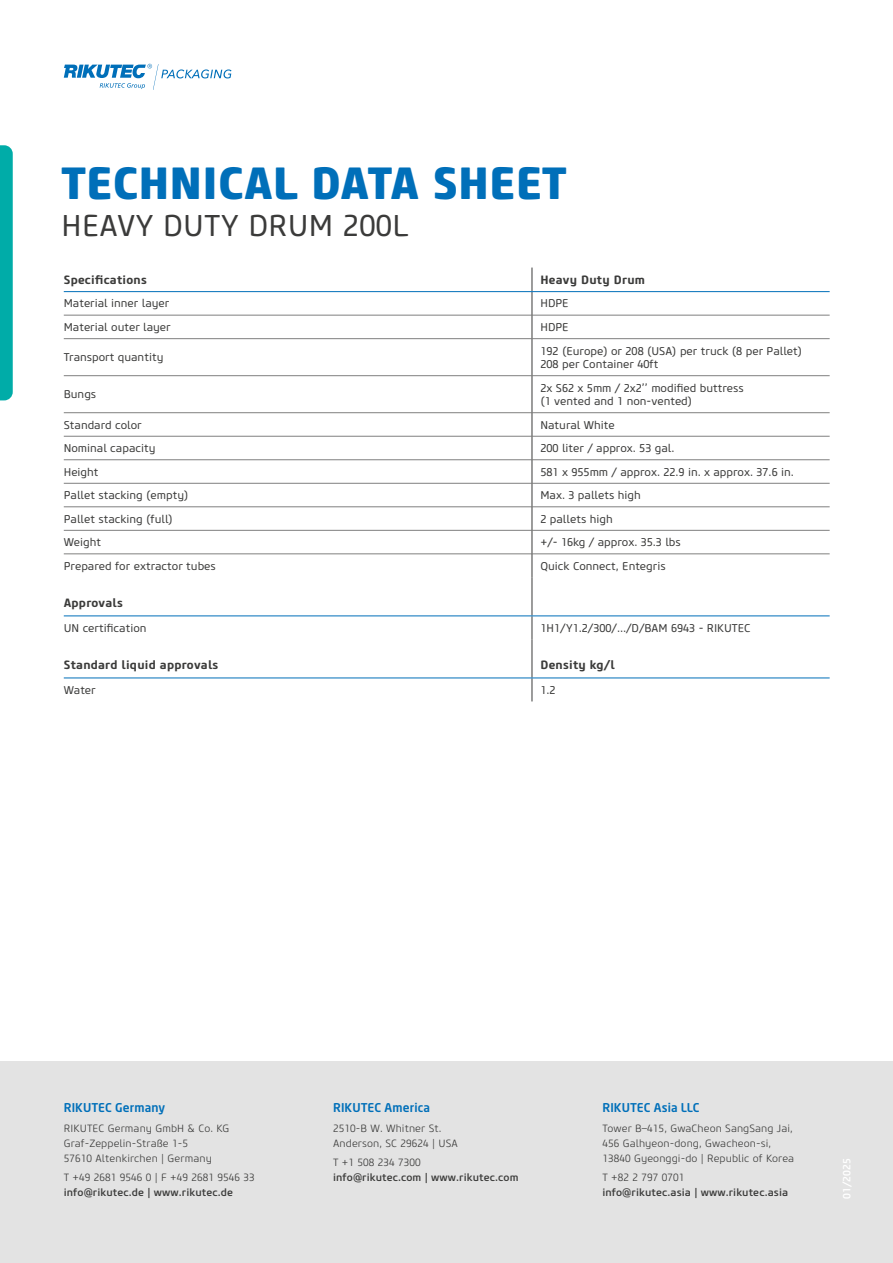
<style>
.page{position:relative;width:893px;height:1263px;background:#fff}
.page>*{position:absolute;margin:0;border:0;box-sizing:border-box;transform-origin:0 0}
.t1{font:800 45px "Core Sans M75";color:#006fb9}
.t2{font:30px "Core Sans M45";letter-spacing:.01em;color:#3b3b3a}
.t3{font:700 12px "Core Sans M65";letter-spacing:.02em;color:#3b3b3a}
.t4{font:500 12px "Neo Sans Std";letter-spacing:.01em;color:#006fb9}
.t5{font:11.25px/13.5px "Core Sans M45";color:#3b3b3a}
.t6{font:300 10.5px/15px "Core Sans M35";letter-spacing:.01em;color:#3b3b3a}
.t7{font:500 10.5px/15px "Core Sans M55";letter-spacing:.01em;color:#3b3b3a}
.t8{font:500 10.5px "Core Sans M55";letter-spacing:.01em;color:#fff}
.s1{font-family:"Core Sans M35";font-weight:300}
</style>
<div class="page">
<div style="left:0;top:1060px;width:893px;height:203px;background:#e3e3e3"></div>
<hr style="left:64px;top:315px;width:468px;height:1px;background:#80807f">
<hr style="left:532px;top:315px;width:298px;height:1px;background:#80807f">
<hr style="left:64px;top:338px;width:468px;height:1px;background:#80807f">
<hr style="left:532px;top:338px;width:298px;height:1px;background:#80807f">
<hr style="left:64px;top:375px;width:468px;height:1px;background:#80807f">
<hr style="left:532px;top:375px;width:298px;height:1px;background:#80807f">
<hr style="left:64px;top:412px;width:468px;height:1px;background:#80807f">
<hr style="left:532px;top:412px;width:298px;height:1px;background:#80807f">
<hr style="left:64px;top:436px;width:468px;height:1px;background:#80807f">
<hr style="left:532px;top:436px;width:298px;height:1px;background:#80807f">
<hr style="left:64px;top:459px;width:468px;height:1px;background:#80807f">
<hr style="left:532px;top:459px;width:298px;height:1px;background:#80807f">
<hr style="left:64px;top:483px;width:468px;height:1px;background:#80807f">
<hr style="left:532px;top:483px;width:298px;height:1px;background:#80807f">
<hr style="left:64px;top:506px;width:468px;height:1px;background:#80807f">
<hr style="left:532px;top:506px;width:298px;height:1px;background:#80807f">
<hr style="left:64px;top:530px;width:468px;height:1px;background:#80807f">
<hr style="left:532px;top:530px;width:298px;height:1px;background:#80807f">
<hr style="left:64px;top:554px;width:468px;height:1px;background:#80807f">
<hr style="left:532px;top:554px;width:298px;height:1px;background:#80807f">
<svg style="left:532px;top:268px;width:1px;height:70px"></svg>
<hr style="left:532px;top:339px;width:1px;height:37px;background:#3b3b3a">
<hr style="left:532px;top:376px;width:1px;height:37px;background:#3b3b3a">
<svg style="left:532px;top:413px;width:1px;height:164px"></svg>
<hr style="left:532px;top:577px;width:1px;height:38px;background:#3b3b3a">
<svg style="left:532px;top:616px;width:1px;height:23px"></svg>
<hr style="left:532px;top:639px;width:1px;height:38px;background:#3b3b3a">
<svg style="left:532px;top:678px;width:1px;height:23px"></svg>
<hr style="left:64px;top:291px;width:468px;height:1px;background:#006fb9">
<hr style="left:532px;top:291px;width:298px;height:1px;background:#006fb9">
<hr style="left:64px;top:615px;width:468px;height:1px;background:#006fb9">
<hr style="left:532px;top:615px;width:298px;height:1px;background:#006fb9">
<hr style="left:64px;top:677px;width:468px;height:1px;background:#006fb9">
<hr style="left:532px;top:677px;width:298px;height:1px;background:#006fb9">
<svg style="left:0;top:145px;width:13px;height:255px"></svg>
<svg style="left:64px;top:64px;width:168px;height:26px"></svg>
<p class="t1" style="left:62px;top:153px;width:507px">TECHNICAL DATA SHEET</p>
<p class="t2" style="left:62px;top:207px;width:348px">HEAVY DUTY DRUM 200L</p>
<p class="t3" style="left:64px;top:272px;width:85px">Specifications</p>
<p class="t3" style="left:540px;top:272px;width:106px">Heavy Duty Drum</p>
<p class="t5" style="left:64px;top:297px;width:107px">Material inner layer</p>
<p class="t5" style="left:540px;top:297px;width:30px">HDPE</p>
<p class="t5" style="left:64px;top:321px;width:109px">Material outer layer</p>
<p class="t5" style="left:540px;top:321px;width:30px">HDPE</p>
<p class="t5" style="left:64px;top:351px;width:101px">Transport quantity</p>
<p class="t5" style="left:540px;top:344px;width:263px">192 (Europe) or 208 (USA) per truck (8 per Pallet)</p>
<p class="t5" style="left:540px;top:358px;width:119px">208 per Container 40ft</p>
<p class="t5" style="left:64px;top:388px;width:34px">Bungs</p>
<p class="t5" style="left:540px;top:381px;width:205px">2x S62 x 5mm / 2x2’’ modified buttress (1 vented and 1 non-vented)</p>
<p class="t5" style="left:64px;top:418px;width:79px">Standard color</p>
<p class="t5" style="left:540px;top:418px;width:76px">Natural White</p>
<p class="t5" style="left:64px;top:442px;width:93px">Nominal capacity</p>
<p class="t5" style="left:540px;top:442px;width:135px">200 liter / approx. 53 gal.</p>
<p class="t5" style="left:64px;top:465px;width:36px">Height</p>
<p class="t5" style="left:540px;top:465px;width:255px">581 x 955mm / approx. 22.9 in. x approx. 37.6 in.</p>
<p class="t5" style="left:64px;top:489px;width:126px">Pallet stacking (empty)</p>
<p class="t5" style="left:540px;top:489px;width:102px">Max. 3 pallets high</p>
<p class="t5" style="left:64px;top:512px;width:111px">Pallet stacking (full)</p>
<p class="t5" style="left:540px;top:512px;width:74px">2 pallets high</p>
<p class="t5" style="left:64px;top:536px;width:39px">Weight</p>
<p class="t5" style="left:540px;top:536px;width:142px">+/- 16kg / approx. 35.3 lbs</p>
<p class="t5" style="left:64px;top:559px;width:154px">Prepared for extractor tubes</p>
<p class="t5" style="left:540px;top:559px;width:127px">Quick Connect, Entegris</p>
<p class="t3" style="left:64px;top:595px;width:61px">Approvals</p>
<p class="t5" style="left:64px;top:621px;width:84px">UN certification</p>
<p class="t5" style="left:540px;top:621px;width:212px">1H1/Y1.2/300/…/D/BAM 6943 - RIKUTEC</p>
<p class="t3" style="left:64px;top:657px;width:156px">Standard liquid approvals</p>
<p class="t3" style="left:540px;top:657px;width:76px">Density kg/l</p>
<p class="t5" style="left:64px;top:683px;width:34px">Water</p>
<p class="t5" style="left:540px;top:683px;width:17px">1.2</p>
<p class="t4" style="left:64px;top:1100px;width:103px">RIKUTEC Germany</p>
<p class="t6" style="left:64px;top:1121px;width:167px">RIKUTEC Germany GmbH &amp; Co. KG<br>Graf-Zeppelin-Straße 1-5<br>57610 Altenkirchen | Germany</p>
<p class="t7" style="left:64px;top:1170px;width:193px"><span class="s1">T +49 2681 9546 0 | F +49 2681 9546 33 </span>info@rikutec.de | www.rikutec.de</p>
<p class="t4" style="left:333px;top:1100px;width:98px">RIKUTEC America</p>
<p class="t6" style="left:333px;top:1121px;width:126px">2510-B W. Whitner St.<br>Anderson, SC 29624 | USA</p>
<p class="t7" style="left:333px;top:1155px;width:187px"><span class="s1">T +1 508 234 7300<br></span>info@rikutec.com | www.rikutec.com</p>
<p class="t4" style="left:602px;top:1100px;width:99px">RIKUTEC Asia LLC</p>
<p class="t6" style="left:602px;top:1121px;width:193px">Tower B–415, GwaCheon SangSang Jai,<br>456 Galhyeon-dong, Gwacheon-si,<br>13840 Gyeonggi-do | Republic of Korea</p>
<p class="t7" style="left:602px;top:1170px;width:187px"><span class="s1">T +82 2 797 0701<br></span>info@rikutec.asia | www.rikutec.asia</p>
<p class="t8" style="left:840px;top:1199px;width:43px;rotate:-90deg">01/2025</p>
</div>
